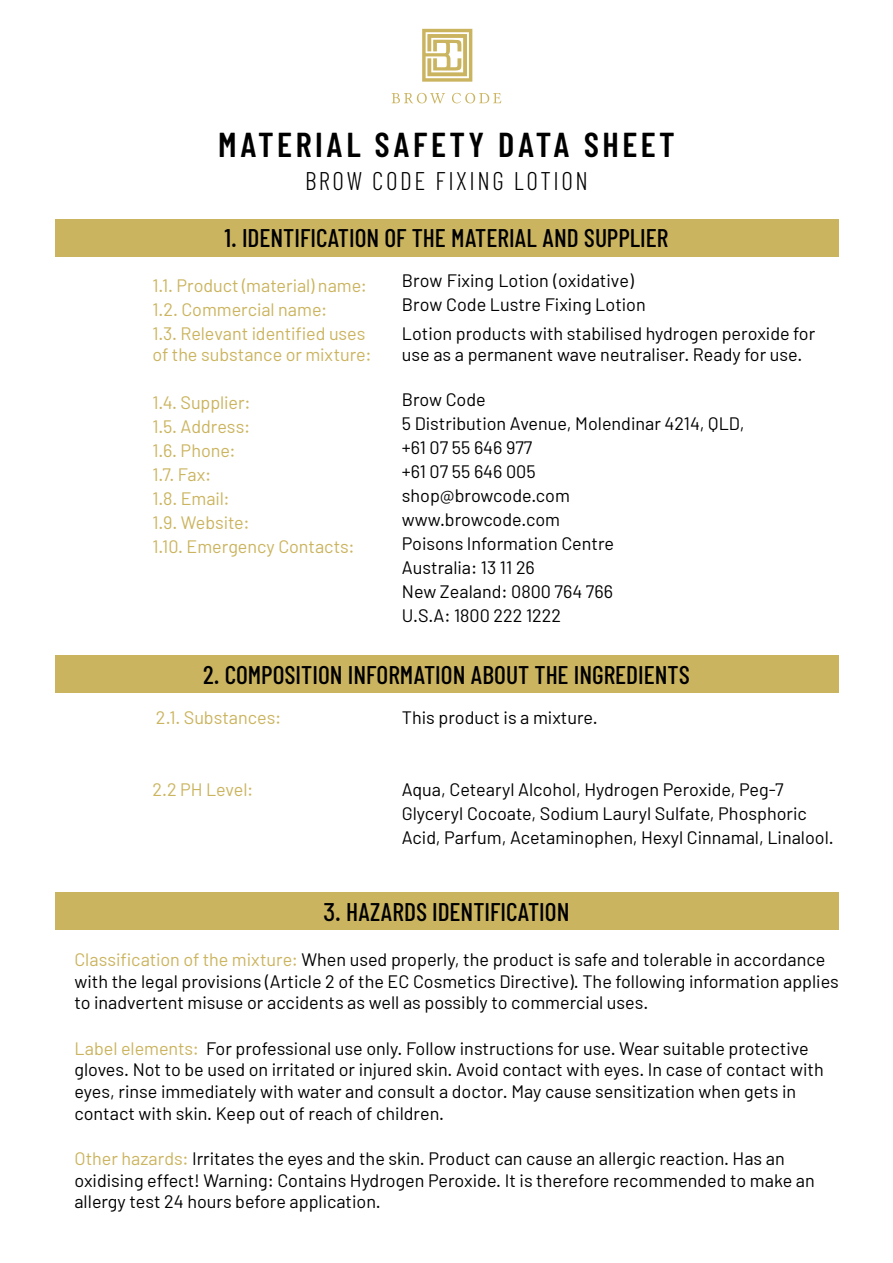
<style>
.page{position:relative;width:893px;height:1263px;background:#fff}
.page>*{position:absolute;margin:0;border:0;box-sizing:border-box;transform-origin:0 0}
.t1{font:600 34.5px "Barlow Condensed";letter-spacing:.1em;color:#000}
.t2{font:500 25.5px "Barlow Condensed";color:#000}
.t3{font:300 25.5px "Barlow Condensed";letter-spacing:.1em;color:#000}
.t4{font:18px/24px "Barlow";color:#000}
.t5{font:18px/24px "Barlow";letter-spacing:-.005em;color:#cbb45f}
.s1{color:#cbb45f}
</style>
<div class="page">
<svg style="left:392px;top:93px;width:53px;height:10px"></svg>
<svg style="left:452px;top:93px;width:49px;height:10px"></svg>
<svg style="left:422px;top:29px;width:50px;height:53px"></svg>
<div style="left:55px;top:219px;width:783px;height:37px;background:#cbb45f"></div>
<div style="left:55px;top:655px;width:783px;height:38px;background:#cbb45f"></div>
<div style="left:55px;top:893px;width:783px;height:37px;background:#cbb45f"></div>
<h1 class="t1" style="left:218px;top:124px;width:458px">MATERIAL SAFETY DATA SHEET</h1>
<h2 class="t3" style="left:305px;top:165px;width:284px">BROW CODE FIXING LOTION</h2>
<h2 class="t2" style="left:224px;top:222px;width:445px">1. IDENTIFICATION OF THE MATERIAL AND SUPPLIER</h2>
<p class="t5" style="left:152px;top:273px;width:216px">1.1. Product (material) name:<br>1.2. Commercial name:<br>1.3. Relevant identified uses</p>
<p class="t5" style="left:152px;top:342px;width:221px">of the substance or mixture:</p>
<p class="t5" style="left:152px;top:390px;width:204px">1.4. Supplier:<br>1.5. Address:<br>1.6. Phone:<br>1.7. Fax:<br>1.8. Email:<br>1.9. Website:<br>1.10. Emergency Contacts:</p>
<p class="t4" style="left:402px;top:267px;width:245px">Brow Fixing Lotion (oxidative)<br>Brow Code Lustre Fixing Lotion</p>
<p class="t4" style="left:402px;top:322px;width:415px;line-height:21px">Lotion products with stabilised hydrogen peroxide for use as a permanent wave neutraliser. Ready for use.</p>
<p class="t4" style="left:402px;top:387px;width:344px">Brow Code<br>5 Distribution Avenue, Molendinar 4214, QLD, +61 07 55 646 977<br>+61 07 55 646 005<br>shop@browcode.com<br>www.browcode.com<br>Poisons Information Centre<br>Australia: 13 11 26<br>New Zealand: 0800 764 766<br>U.S.A: 1800 222 1222</p>
<h2 class="t2" style="left:203px;top:659px;width:488px">2. COMPOSITION INFORMATION ABOUT THE INGREDIENTS</h2>
<p class="t5" style="left:156px;top:705px;width:127px">2.1. Substances:</p>
<p class="t5" style="left:152px;top:777px;width:102px">2.2 PH Level:</p>
<p class="t4" style="left:402px;top:705px;width:197px">This product is a mixture.</p>
<p class="t4" style="left:402px;top:777px;width:433px">Aqua, Cetearyl Alcohol, Hydrogen Peroxide, Peg-7<br>Glyceryl Cocoate, Sodium Lauryl Sulfate, Phosphoric<br>Acid, Parfum, Acetaminophen, Hexyl Cinnamal, Linalool.</p>
<h2 class="t2" style="left:323px;top:896px;width:247px">3. HAZARDS IDENTIFICATION</h2>
<p class="t4" style="left:74px;top:948px;width:766px;line-height:21.6px"><span class="s1">Classification of the mixture:</span> When used properly, the product is safe and tolerable in accordance with the legal provisions (Article 2 of the EC Cosmetics Directive). The following information applies to inadvertent misuse or accidents as well as possibly to commercial uses.</p>
<p class="t4" style="left:74px;top:1037px;width:751px;line-height:21.6px"><span class="s1">Label elements:</span> For professional use only. Follow instructions for use. Wear suitable protective gloves. Not to be used on irritated or injured skin. Avoid contact with eyes. In case of contact with eyes, rinse immediately with water and consult a doctor. May cause sensitization when gets in contact with skin. Keep out of reach of children.</p>
<p class="t4" style="left:74px;top:1147px;width:742px;line-height:21.6px"><span class="s1">Other hazards:</span> Irritates the eyes and the skin. Product can cause an allergic reaction. Has an oxidising effect! Warning: Contains Hydrogen Peroxide. It is therefore recommended to make an allergy test 24 hours before application.</p>
</div>
